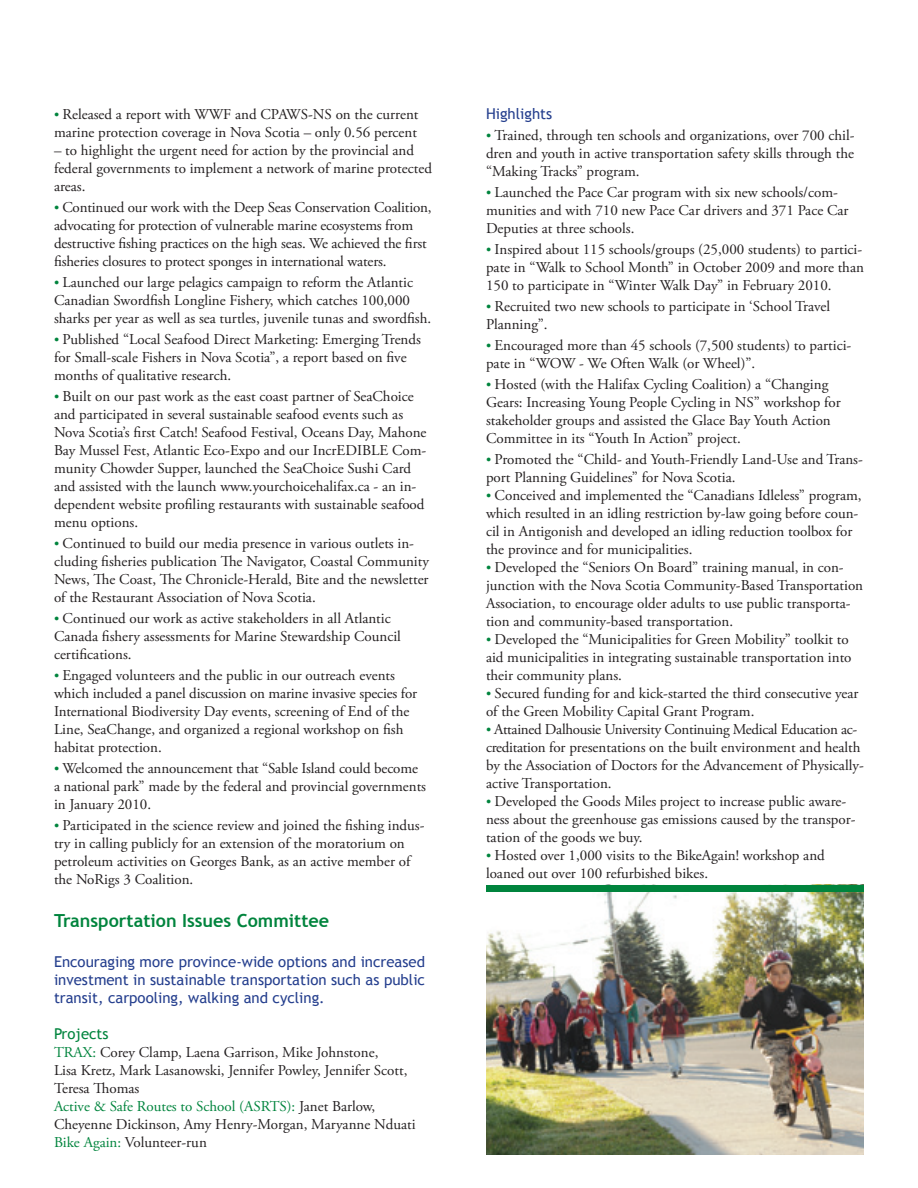
<style>
.page{position:relative;width:918px;height:1188px;background:#fff}
.page>*{position:absolute;margin:0;border:0;box-sizing:border-box;transform-origin:0 0}
.t1{font:700 18px "Trebuchet MS";color:#00843d}
.t2{font:15px/18px "Adobe Garamond Pro";color:#231f20}
.t3{font:15px/18px "Trebuchet MS";color:#253f8e;text-align:justify}
.t4{font:15px "Trebuchet MS";color:#00843d}
.s1{font-size:13.5px;color:#00843d}
.s2{color:#00843d}
</style>
<div class="page">
<img style="left:486px;top:884px;width:378px;height:270px">
<div style="left:486px;top:885px;width:378px;height:7px;background:#00843d"></div>
<p class="t2" style="left:54px;top:106px;width:366px"><span class="s1">•</span> Released a report with WWF and CPAWS‑NS on the current marine protection coverage in Nova Scotia – only 0.56 percent</p>
<p class="t2" style="left:54px;top:142px;width:379px">– to highlight the urgent need for action by the provincial and federal governments to implement a network of marine protected areas.</p>
<p class="t2" style="left:54px;top:199px;width:379px"><span class="s1">•</span> Continued our work with the Deep Seas Conservation Coalition, advocating for protection of vulnerable marine ecosystems from destructive fishing practices on the high seas. We achieved the first fisheries closures to protect sponges in international waters.</p>
<p class="t2" style="left:54px;top:274px;width:379px"><span class="s1">•</span> Launched our large pelagics campaign to reform the Atlantic<br>Canadian Swordfish Longline Fishery, which catches 100,000 sharks per year as well as sea turtles, juvenile tunas and swordfish.</p>
<p class="t2" style="left:54px;top:331px;width:368px"><span class="s1">•</span> Published “Local Seafood Direct Marketing: Emerging Trends for Small‑scale Fishers in Nova Scotia”, a report based on five months of qualitative research.</p>
<p class="t2" style="left:54px;top:388px;width:374px"><span class="s1">•</span> Built on our past work as the east coast partner of SeaChoice and participated in several sustainable seafood events such as Nova Scotia’s first Catch! Seafood Festival, Oceans Day, Mahone Bay Mussel Fest, Atlantic Eco‑Expo and our IncrEDIBLE Com&shy;munity Chowder Supper, launched the SeaChoice Sushi Card and assisted with the launch www.yourchoicehalifax.ca ‑ an in&shy;dependent website profiling restaurants with sustainable seafood menu options.</p>
<p class="t2" style="left:54px;top:535px;width:376px"><span class="s1">•</span> Continued to build our media presence in various outlets in&shy;cluding fisheries publication The Navigator, Coastal Community News, The Coast, The Chronicle-Herald, Bite and the newsletter of the Restaurant Association of Nova Scotia.</p>
<p class="t2" style="left:54px;top:610px;width:348px"><span class="s1">•</span> Continued our work as active stakeholders in all Atlantic<br>Canada fishery assessments for Marine Stewardship Council certifications.</p>
<p class="t2" style="left:54px;top:667px;width:365px"><span class="s1">•</span> Engaged volunteers and the public in our outreach events which included a panel discussion on marine invasive species for International Biodiversity Day events, screening of End of the Line, SeaChange, and organized a regional workshop on fish habitat protection.</p>
<p class="t2" style="left:54px;top:760px;width:374px"><span class="s1">•</span> Welcomed the announcement that “Sable Island could become a national park” made by the federal and provincial governments in January 2010.</p>
<p class="t2" style="left:54px;top:817px;width:372px"><span class="s1">•</span> Participated in the science review and joined the fishing indus&shy;try in calling publicly for an extension of the moratorium on petroleum activities on Georges Bank, as an active member of the NoRigs 3 Coalition.</p>
<p class="t1" style="left:54px;top:909px;width:277px">Transportation Issues Committee</p>
<p class="t3" style="left:54px;top:953px;width:373px">Encouraging more province-wide options and increased investment in sustainable transportation such as public transit, carpooling, walking and cycling.</p>
<p class="t4" style="left:54px;top:1025px;width:56px">Projects</p>
<p class="t2" style="left:54px;top:1043px;width:363px"><span class="s2">TRAX:</span> Corey Clamp, Laena Garrison, Mike Johnstone,<br>Lisa Kretz, Mark Lasanowski, Jennifer Powley, Jennifer Scott, Teresa Thomas<br><span class="s2">Active &amp; Safe Routes to School (ASRTS):</span> Janet Barlow, Cheyenne Dickinson, Amy Henry‑Morgan, Maryanne Nduati <span class="s2">Bike Again:</span> Volunteer-run</p>
<p class="t3" style="left:486px;top:105px;width:68px">Highlights</p>
<p class="t2" style="left:486px;top:127px;width:370px;text-align:justify"><span class="s1">•</span> Trained, through ten schools and organizations, over 700 chil&shy;dren and youth in active transportation safety skills through the “Making Tracks” program.</p>
<p class="t2" style="left:486px;top:184px;width:364px"><span class="s1">•</span> Launched the Pace Car program with six new schools/com&shy;munities and with 710 new Pace Car drivers and 371 Pace Car<br>Deputies at three schools.</p>
<p class="t2" style="left:486px;top:241px;width:379px;text-align:justify"><span class="s1">•</span> Inspired about 115 schools/groups (25,000 students) to partici&shy;pate in “Walk to School Month” in October 2009 and more than 150 to participate in “Winter Walk Day” in February 2010.</p>
<p class="t2" style="left:486px;top:298px;width:346px"><span class="s1">•</span> Recruited two new schools to participate in ‘School Travel<br>Planning”.</p>
<p class="t2" style="left:486px;top:337px;width:367px"><span class="s1">•</span> Encouraged more than 45 schools (7,500 students) to partici&shy;pate in “WOW ‑ We Often Walk (or Wheel)”.</p>
<p class="t2" style="left:486px;top:376px;width:356px"><span class="s1">•</span> Hosted (with the Halifax Cycling Coalition) a “Changing Gears: Increasing Young People Cycling in NS” workshop for stakeholder groups and assisted the Glace Bay Youth Action Committee in its “Youth In Action” project.</p>
<p class="t2" style="left:486px;top:451px;width:378px"><span class="s1">•</span> Promoted the “Child‑ and Youth‑Friendly Land‑Use and Trans&shy;port Planning Guidelines” for Nova Scotia.</p>
<p class="t2" style="left:486px;top:487px;width:377px"><span class="s1">•</span> Conceived and implemented the “Canadians Idleless” program, which resulted in an idling restriction by‑law going before coun&shy;cil in Antigonish and developed an idling reduction toolbox for the province and for municipalities.</p>
<p class="t2" style="left:486px;top:559px;width:379px"><span class="s1">•</span> Developed the “Seniors On Board” training manual, in con&shy;junction with the Nova Scotia Community‑Based Transportation Association, to encourage older adults to use public transporta&shy;tion and community‑based transportation.</p>
<p class="t2" style="left:486px;top:631px;width:367px"><span class="s1">•</span> Developed the “Municipalities for Green Mobility” toolkit to aid municipalities in integrating sustainable transportation into their community plans.</p>
<p class="t2" style="left:486px;top:685px;width:374px"><span class="s1">•</span> Secured funding for and kick‑started the third consecutive year of the Green Mobility Capital Grant Program.</p>
<p class="t2" style="left:486px;top:721px;width:379px"><span class="s1">•</span> Attained Dalhousie University Continuing Medical Education ac&shy;creditation for presentations on the built environment and health by the Association of Doctors for the Advancement of Physically&shy;active Transportation.</p>
<p class="t2" style="left:486px;top:793px;width:371px"><span class="s1">•</span> Developed the Goods Miles project to increase public aware&shy;ness about the greenhouse gas emissions caused by the transpor&shy;tation of the goods we buy.</p>
<p class="t2" style="left:486px;top:847px;width:340px"><span class="s1">•</span> Hosted over 1,000 visits to the BikeAgain! workshop and loaned out over 100 refurbished bikes.</p>
</div>
